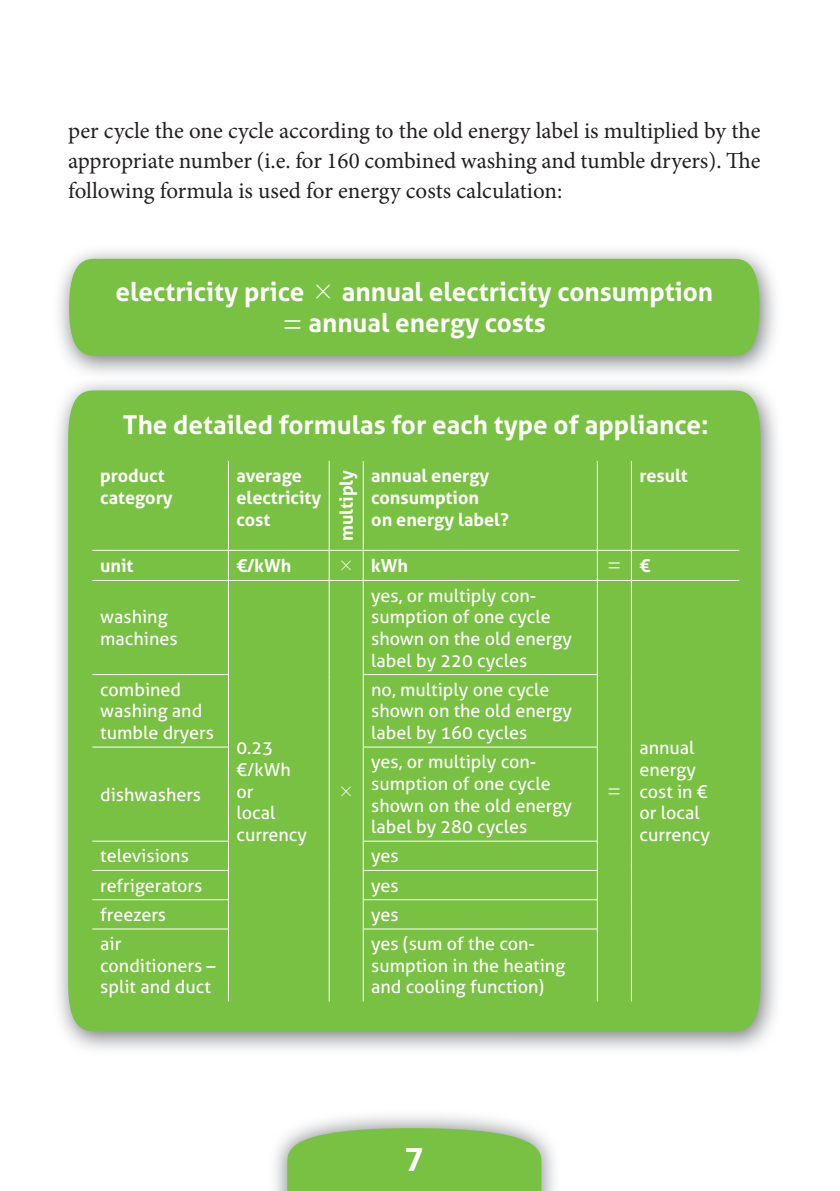
<style>
.page{position:relative;width:840px;height:1191px;background:#fff}
.page>*{position:absolute;margin:0;border:0;box-sizing:border-box;transform-origin:0 0}
.t1{font:700 32px "Droid Sans";color:#fff}
.t2{font:700 26px/31.2px "Aller";color:#fff;text-align:center}
.t3{font:23px/30px "Minion Pro";color:#231f20;text-align:justify}
.t4{font:18px/21.6px "Aller";color:#fff}
.t5{font:700 18px/21.6px "Aller";color:#fff}
.t6{font:18px "Apple Gothic";color:#fff}
.s1{font-family:"Apple Gothic";font-weight:400}
.s2{font-family:"Aller";font-weight:700}
</style>
<div class="page">
<img style="left:274px;top:1115px;width:281px;height:76px">
<svg style="left:287px;top:1128px;width:254px;height:63px;background:#80c24e"></svg>
<div style="left:69px;top:259px;width:690px;height:97px;background:#79c142"></div>
<img style="left:58px;top:376px;width:719px;height:674px">
<div style="left:68px;top:390px;width:692px;height:641px;background:#79c142"></div>
<hr style="left:228px;top:461px;width:1px;height:89px;background:#fff">
<hr style="left:328px;top:461px;width:1px;height:89px;background:#fff">
<hr style="left:362px;top:461px;width:1px;height:89px;background:#fff">
<hr style="left:596px;top:461px;width:1px;height:89px;background:#fff">
<hr style="left:630px;top:461px;width:1px;height:89px;background:#fff">
<hr style="left:92px;top:550px;width:237px;height:1px;background:#fff">
<svg style="left:228px;top:551px;width:1px;height:29px"></svg>
<hr style="left:329px;top:550px;width:34px;height:1px;background:#fff">
<svg style="left:328px;top:551px;width:1px;height:29px"></svg>
<hr style="left:363px;top:550px;width:234px;height:1px;background:#fff">
<svg style="left:362px;top:551px;width:1px;height:29px"></svg>
<hr style="left:597px;top:550px;width:34px;height:1px;background:#fff">
<svg style="left:596px;top:551px;width:1px;height:29px"></svg>
<hr style="left:631px;top:550px;width:107px;height:1px;background:#fff">
<svg style="left:630px;top:551px;width:1px;height:29px"></svg>
<hr style="left:92px;top:580px;width:237px;height:1px;background:#fff">
<hr style="left:228px;top:581px;width:1px;height:93px;background:#fff">
<hr style="left:329px;top:580px;width:34px;height:1px;background:#fff">
<hr style="left:328px;top:581px;width:1px;height:93px;background:#fff">
<hr style="left:328px;top:674px;width:1px;height:73px;background:#fff">
<hr style="left:328px;top:747px;width:1px;height:94px;background:#fff">
<svg style="left:328px;top:841px;width:1px;height:58px"></svg>
<hr style="left:328px;top:899px;width:1px;height:30px;background:#fff">
<hr style="left:328px;top:929px;width:1px;height:72px;background:#fff">
<hr style="left:363px;top:580px;width:234px;height:1px;background:#fff">
<hr style="left:362px;top:581px;width:1px;height:93px;background:#fff">
<hr style="left:597px;top:580px;width:34px;height:1px;background:#fff">
<hr style="left:596px;top:581px;width:1px;height:93px;background:#fff">
<hr style="left:631px;top:580px;width:107px;height:1px;background:#fff">
<hr style="left:630px;top:581px;width:1px;height:93px;background:#fff">
<hr style="left:630px;top:674px;width:1px;height:73px;background:#fff">
<hr style="left:630px;top:747px;width:1px;height:94px;background:#fff">
<svg style="left:630px;top:841px;width:1px;height:58px"></svg>
<hr style="left:630px;top:899px;width:1px;height:30px;background:#fff">
<hr style="left:630px;top:929px;width:1px;height:72px;background:#fff">
<hr style="left:92px;top:674px;width:137px;height:1px;background:#fff">
<hr style="left:228px;top:675px;width:1px;height:71px;background:#fff">
<hr style="left:362px;top:674px;width:235px;height:1px;background:#fff">
<hr style="left:362px;top:675px;width:1px;height:71px;background:#fff">
<hr style="left:596px;top:675px;width:1px;height:71px;background:#fff">
<hr style="left:92px;top:746px;width:137px;height:1px;background:#fff">
<hr style="left:228px;top:747px;width:1px;height:93px;background:#fff">
<hr style="left:362px;top:746px;width:235px;height:1px;background:#fff">
<hr style="left:362px;top:747px;width:1px;height:93px;background:#fff">
<hr style="left:596px;top:747px;width:1px;height:93px;background:#fff">
<hr style="left:92px;top:840px;width:137px;height:1px;background:#fff">
<hr style="left:362px;top:840px;width:235px;height:1px;background:#fff">
<hr style="left:92px;top:870px;width:137px;height:1px;background:#fff">
<hr style="left:362px;top:870px;width:235px;height:1px;background:#fff">
<hr style="left:92px;top:899px;width:137px;height:1px;background:#fff">
<svg style="left:228px;top:841px;width:1px;height:87px"></svg>
<hr style="left:362px;top:899px;width:235px;height:1px;background:#fff">
<svg style="left:362px;top:841px;width:1px;height:87px"></svg>
<svg style="left:596px;top:841px;width:1px;height:87px"></svg>
<hr style="left:92px;top:928px;width:137px;height:1px;background:#fff">
<hr style="left:228px;top:929px;width:1px;height:72px;background:#fff">
<hr style="left:362px;top:928px;width:235px;height:1px;background:#fff">
<hr style="left:362px;top:929px;width:1px;height:72px;background:#fff">
<hr style="left:596px;top:929px;width:1px;height:72px;background:#fff">
<p class="t3" style="left:68px;top:117px;width:693px">per cycle the one cycle according to the old energy label is multiplied by the appropriate number (i.e. for 160 combined washing and tumble dryers). The following formula is used for energy costs calculation:</p>
<h2 class="t2" style="left:115px;top:276px;width:599px">electricity price <span class="s1">×</span> annual electricity consumption <span class="s1">=</span> annual energy costs</h2>
<h2 class="t2" style="left:123px;top:410px;width:586px">The detailed formulas for each type of appliance:</h2>
<p class="t5" style="left:100px;top:465px;width:74px">product category</p>
<p class="t5" style="left:236px;top:465px;width:86px">average electricity cost</p>
<p class="t5" style="left:335px;top:541px;width:72px;rotate:-90deg">multiply</p>
<p class="t5" style="left:371px;top:465px;width:139px">annual energy consumption<br>on energy label?</p>
<p class="t5" style="left:639px;top:465px;width:50px">result</p>
<p class="t5" style="left:100px;top:554px;width:35px">unit</p>
<p class="t5" style="left:236px;top:554px;width:56px">€/kWh</p>
<p class="t5" style="left:337px;top:554px;width:72px"><span class="s1">×</span> kWh</p>
<p class="t6" style="left:607px;top:556px;width:44px">= <span class="s2">€</span></p>
<p class="t4" style="left:100px;top:606px;width:79px">washing machines</p>
<p class="t4" style="left:371px;top:585px;width:202px">yes, or multiply con&shy;sumption of one cycle shown on the old energy label by 220 cycles</p>
<p class="t4" style="left:100px;top:679px;width:115px">combined washing and tumble dryers</p>
<p class="t4" style="left:371px;top:679px;width:202px">no, multiply one cycle shown on the old energy label by 160 cycles</p>
<p class="t4" style="left:236px;top:737px;width:72px">0.23 €/kWh or<br>local currency</p>
<p class="t4" style="left:371px;top:751px;width:202px">yes, or multiply con&shy;sumption of one cycle shown on the old energy label by 280 cycles</p>
<p class="t6" style="left:337px;top:782px;width:19px">×</p>
<p class="t4" style="left:100px;top:783px;width:102px">dishwashers</p>
<p class="t4" style="left:100px;top:845px;width:90px">televisions</p>
<p class="t4" style="left:371px;top:845px;width:29px">yes</p>
<p class="t4" style="left:100px;top:874px;width:104px">refrigerators</p>
<p class="t4" style="left:371px;top:874px;width:29px">yes</p>
<p class="t4" style="left:100px;top:904px;width:67px">freezers</p>
<p class="t4" style="left:371px;top:904px;width:29px">yes</p>
<p class="t4" style="left:100px;top:933px;width:117px">air conditioners – split and duct</p>
<p class="t4" style="left:371px;top:933px;width:195px">yes (sum of the con&shy;sumption in the heating and cooling function)</p>
<p class="t6" style="left:607px;top:782px;width:15px">=</p>
<p class="t4" style="left:639px;top:737px;width:72px">annual energy cost in € or local currency</p>
<h1 class="t1" style="left:405px;top:1141px;width:19px">7</h1>
</div>
